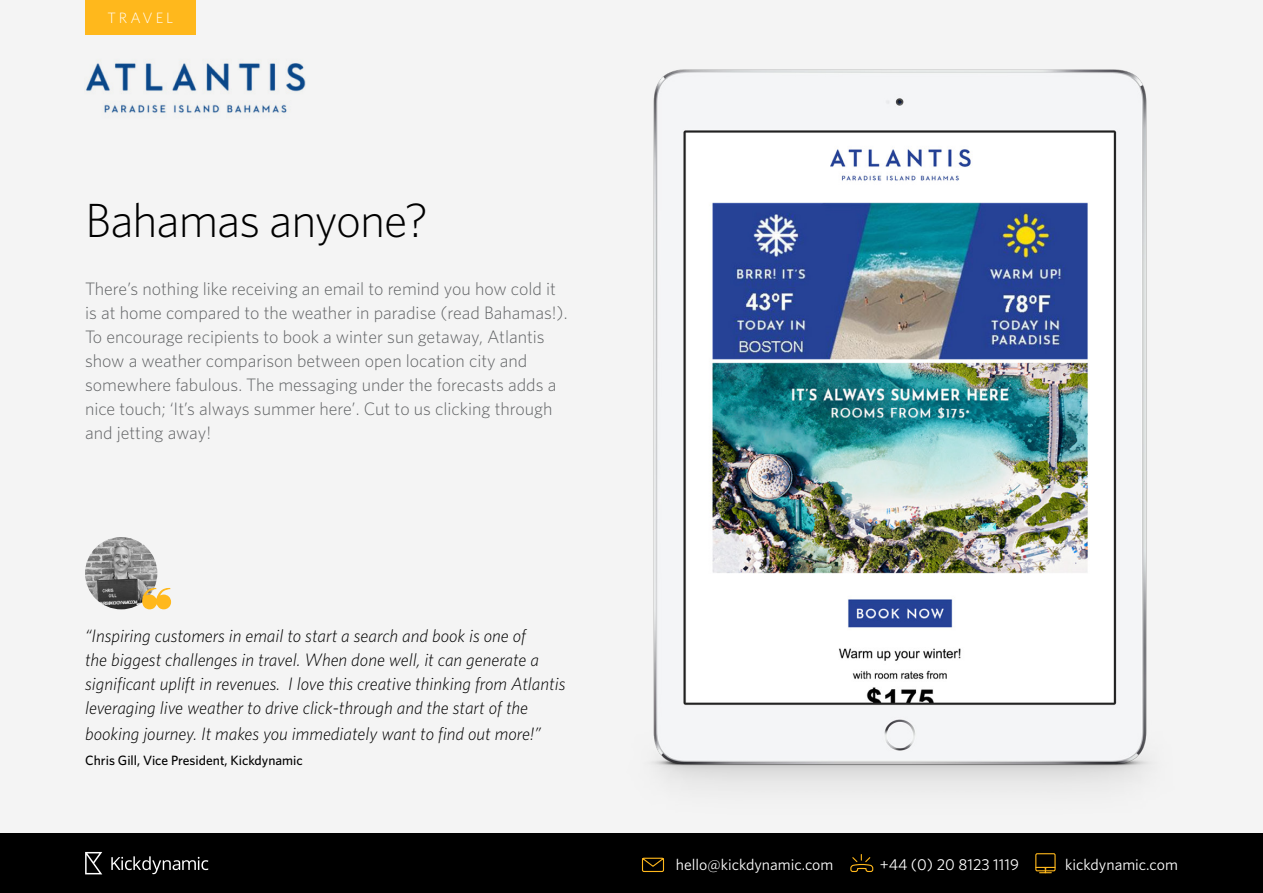
<style>
.page{position:relative;width:1263px;height:893px;background:#f4f4f4}
.page>*{position:absolute;margin:0;border:0;box-sizing:border-box;transform-origin:0 0}
.t1{font:300 48px "Whitney HTF";letter-spacing:-.02em;color:#000}
.t2{font:300 18px/24px "Whitney HTF";color:#626466}
.t3{font:italic 300 18px/24.3px "Whitney HTF";color:#000}
.t4{font:15.75px "Whitney HTF";color:#fff}
.t5{font:300 15px "Whitney HTF";letter-spacing:.2em;color:#fff}
.t6{font:500 13.5px "Whitney HTF";color:#000}
</style>
<div class="page">
<div style="left:0;top:833px;width:1263px;height:60px;background:#000"></div>
<svg style="left:111px;top:856px;width:97px;height:18px"></svg>
<svg style="left:85px;top:852px;width:17px;height:22px"></svg>
<svg style="left:850px;top:864px;width:24px;height:8px"></svg>
<svg style="left:1035px;top:863px;width:21px;height:11px"></svg>
<svg style="left:641px;top:863px;width:24px;height:9px"></svg>
<img style="left:641px;top:69px;width:509px;height:794px">
<img style="left:85px;top:537px;width:72px;height:72px;border-radius:36px">
<svg style="left:142px;top:588px;width:29px;height:21px"></svg>
<img style="left:85px;top:34px;width:220px;height:79px">
<div style="left:85px;top:0;width:111px;height:34px;background:#ffb81c"></div>
<p class="t5" style="left:107px;top:9px;width:67px">TRAVEL</p>
<h1 class="t1" style="left:85px;top:192px;width:344px">Bahamas anyone?</h1>
<p class="t2" style="left:85px;top:276px;width:484px">There’s nothing like receiving an email to remind you how cold it is at home compared to the weather in paradise (read Bahamas!).<br>To encourage recipients to book a winter sun getaway, Atlantis show a weather comparison between open location city and somewhere fabulous. The messaging under the forecasts adds a nice touch; ‘It’s always summer here’. Cut to us clicking through and jetting away!</p>
<p class="t3" style="left:85px;top:624px;width:482px">“Inspiring customers in email to start a search and book is one of<br>the biggest challenges in travel. When done well, it can generate a significant uplift in revenues. I love this creative thinking from Atlantis leveraging live weather to drive click-through and the start of the booking journey. It makes you immediately want to find out more!”</p>
<p class="t6" style="left:85px;top:753px;width:219px">Chris Gill, Vice President, Kickdynamic</p>
<p class="t4" style="left:676px;top:855px;width:159px">hello@kickdynamic.com</p>
<p class="t4" style="left:880px;top:855px;width:141px">+44 (0) 20 8123 1119</p>
<p class="t4" style="left:1065px;top:855px;width:114px">kickdynamic.com</p>
</div>
